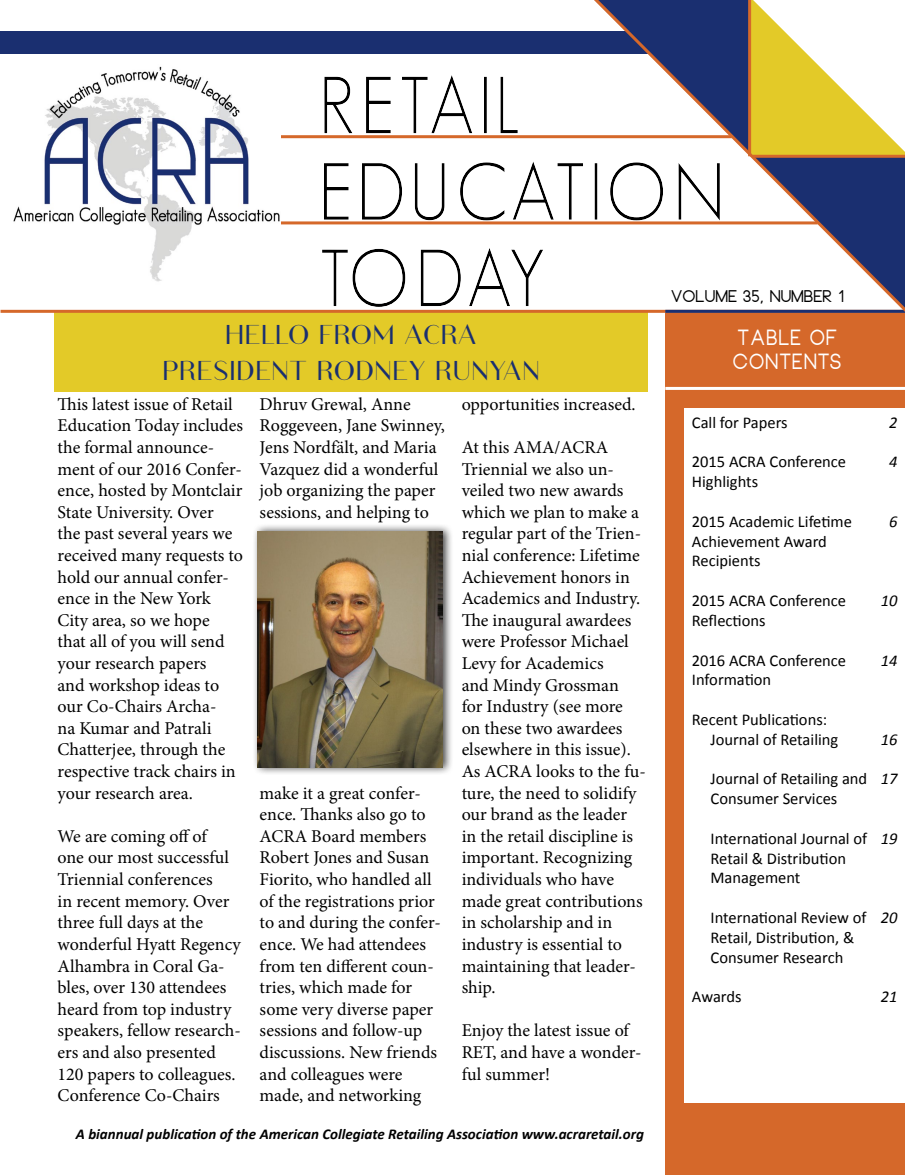
<style>
.page{position:relative;width:905px;height:1175px;background:#fff}
.page>*{position:absolute;margin:0;border:0;box-sizing:border-box;transform-origin:0 0}
.t1{font:30px/36px "Friandise Normal Demo";color:#1a2f70;text-align:center}
.t2{font:700 21.45px/23.4px "Neou";letter-spacing:.05em;color:#fff;scale:.91 1}
.t3{font:18px/21.6px "Minion Pro";color:#000}
.t4{font:16.5px/19.8px "Calibri";color:#000}
.t5{font:italic 16.5px "Calibri";color:#000}
.t6{font:700 16.5px "Neou";color:#000}
.t7{font:italic 700 15px "Calibri";color:#000}
</style>
<div class="page">
<div style="left:252px;top:524px;width:202px;height:252px;background:#000;opacity:.75"></div>
<img style="left:257px;top:532px;width:186px;height:235px">
<div style="left:54px;top:313px;width:593px;height:79px;background:#e3ca28"></div>
<div style="left:1px;top:32px;width:655px;height:22px;background:#1a2f70"></div>
<div style="left:665px;top:313px;width:239px;height:861px;background:#d5682a"></div>
<div style="left:307px;top:57px;width:428px;height:267px;background:#000;opacity:.5"></div>
<hr style="left:1px;top:310px;width:903px;height:3px;background:#d5682a">
<hr style="left:188px;top:221px;width:629px;height:3px;background:#d5682a">
<hr style="left:240px;top:135px;width:491px;height:3px;background:#d5682a">
<hr style="left:665px;top:387px;width:239px;height:3px;background:#fff">
<svg style="left:570px;top:0;width:334px;height:324px"></svg>
<div style="left:684px;top:408px;width:220px;height:694px;background:#fff"></div>
<hr style="left:752px;top:155px;width:152px;height:3px;background:#d5682a">
<img style="left:13px;top:66px;width:267px;height:216px">
<h1 class="t1" style="left:162px;top:318px;width:379px">HELLO FROM ACRA<br>PRESIDENT RODNEY RUNYAN</h1>
<p class="t3" style="left:58px;top:393px;width:187px">This latest issue of Retail<br>Education Today includes the formal announce&shy;ment of our 2016 Confer&shy;ence, hosted by Montclair<br>State University. Over<br>the past several years we received many requests to hold our annual confer&shy;ence in the New York<br>City area, so we hope<br>that all of you will send your research papers<br>and workshop ideas to our Co-Chairs Archa-<br>na Kumar and Patrali<br>Chatterjee, through the respective track chairs in your research area.</p>
<p class="t3" style="left:58px;top:825px;width:185px">We are coming off of<br>one our most successful<br>Triennial conferences<br>in recent memory. Over three full days at the wonderful Hyatt Regency<br>Alhambra in Coral Ga&shy;bles, over 130 attendees heard from top industry speakers, fellow research&shy;ers and also presented<br>120 papers to colleagues.<br>Conference Co-Chairs</p>
<p class="t3" style="left:259px;top:393px;width:187px">Dhruv Grewal, Anne<br>Roggeveen, Jane Swinney,<br>Jens Nordfält, and Maria<br>Vazquez did a wonderful job organizing the paper sessions, and helping to</p>
<p class="t3" style="left:259px;top:782px;width:183px">make it a great confer&shy;ence. Thanks also go to<br>ACRA Board members<br>Robert Jones and Susan<br>Fiorito, who handled all of the registrations prior to and during the confer&shy;ence. We had attendees from ten different coun&shy;tries, which made for some very diverse paper sessions and follow-up discussions. New friends and colleagues were made, and networking</p>
<p class="t3" style="left:461px;top:393px;width:175px">opportunities increased.</p>
<p class="t3" style="left:461px;top:436px;width:186px">At this AMA/ACRA<br>Triennial we also un&shy;veiled two new awards which we plan to make a regular part of the Trien&shy;nial conference: Lifetime<br>Achievement honors in<br>Academics and Industry.<br>The inaugural awardees were Professor Michael<br>Levy for Academics<br>and Mindy Grossman<br>for Industry (see more on these two awardees elsewhere in this issue).<br>As ACRA looks to the fu&shy;ture, the need to solidify our brand as the leader in the retail discipline is important. Recognizing individuals who have made great contributions in scholarship and in industry is essential to maintaining that leader&shy;ship.</p>
<p class="t3" style="left:461px;top:1019px;width:181px">Enjoy the latest issue of<br>RET, and have a wonder&shy;ful summer!</p>
<p class="t7" style="left:76px;top:1124px;width:569px">A biannual publication of the American Collegiate Retailing Association www.acraretail.org</p>
<p class="t6" style="left:671px;top:288px;width:175px">VOLUME 35, NUMBER 1</p>
<p class="t2" style="left:733px;top:327px;width:121px">TABLE OF<br>CONTENTS</p>
<p class="t4" style="left:692px;top:412px;width:97px">Call for Papers</p>
<p class="t4" style="left:692px;top:452px;width:156px">2015 ACRA Conference<br>Highlights</p>
<p class="t4" style="left:692px;top:511px;width:162px">2015 Academic Lifetime<br>Achievement Award<br>Recipients</p>
<p class="t4" style="left:692px;top:591px;width:156px">2015 ACRA Conference<br>Reflections</p>
<p class="t4" style="left:692px;top:650px;width:156px">2016 ACRA Conference<br>Information</p>
<p class="t4" style="left:710px;top:709px;width:129px;text-indent:-19px">Recent Publications:<br>Journal of Retailing</p>
<p class="t4" style="left:710px;top:769px;width:158px">Journal of Retailing and<br>Consumer Services</p>
<p class="t4" style="left:710px;top:828px;width:158px">International Journal of<br>Retail &amp; Distribution<br>Management</p>
<p class="t4" style="left:710px;top:907px;width:157px">International Review of<br>Retail, Distribution, &amp;<br>Consumer Research</p>
<p class="t4" style="left:692px;top:987px;width:51px">Awards</p>
<p class="t5" style="left:889px;top:411px;width:10px">2</p>
<p class="t5" style="left:889px;top:451px;width:10px">4</p>
<p class="t5" style="left:889px;top:510px;width:10px">6</p>
<p class="t5" style="left:880px;top:589px;width:18px">10</p>
<p class="t5" style="left:880px;top:649px;width:18px">14</p>
<p class="t5" style="left:880px;top:728px;width:18px">16</p>
<p class="t5" style="left:880px;top:767px;width:18px">17</p>
<p class="t5" style="left:880px;top:827px;width:18px">19</p>
<p class="t5" style="left:880px;top:906px;width:18px">20</p>
<p class="t5" style="left:880px;top:985px;width:18px">21</p>
</div>
